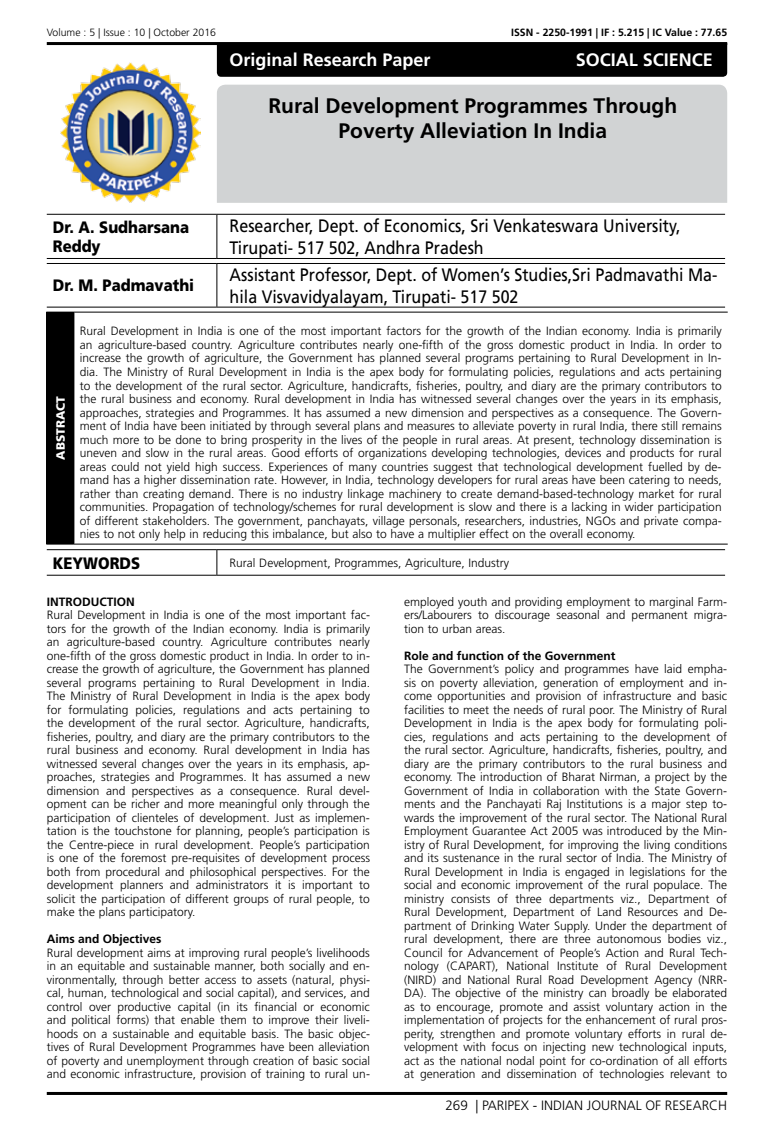
<style>
.page{position:relative;width:774px;height:1136px;background:#fff}
.page>*{position:absolute;margin:0;border:0;box-sizing:border-box;transform-origin:0 0}
.t1{font:700 21px/25.2px "Frutiger LT Std";color:#000;text-align:center}
.t2{font:18px/21.6px "Frutiger LT Std";color:#000;scale:.89 1}
.t3{font:700 18px "Frutiger LT Std";color:#fff}
.t4{font:900 16.5px/19.8px "Frutiger LT Std";color:#000;scale:.9 1}
.t5{font:300 13.5px "Frutiger LT Std";color:#000}
.t6{font:300 12px/13.5px "Frutiger LT Std";color:#000;text-align:justify}
.t7{font:700 12px "Frutiger LT Std";color:#000}
.t8{font:900 12px "Frutiger LT Std";color:#fff}
.t9{font:700 10.5px "Frutiger LT Std";color:#000}
.t10{font:300 10.5px "Frutiger LT Std";color:#000}
</style>
<div class="page">
<hr style="left:47px;top:42px;width:680px;height:3px;background:#000">
<hr style="left:47px;top:1091px;width:680px;height:3px;background:#000">
<div style="left:217px;top:85px;width:510px;height:118px;background:#d1d3d4"></div>
<div style="left:217px;top:45px;width:510px;height:32px;background:#000"></div>
<img style="left:61px;top:63px;width:139px;height:140px">
<hr style="left:47px;top:214px;width:170px;height:1px;background:#000">
<hr style="left:217px;top:214px;width:508px;height:1px;background:#000">
<hr style="left:216px;top:215px;width:1px;height:43px;background:#000">
<hr style="left:47px;top:258px;width:170px;height:1px;background:#000">
<hr style="left:217px;top:258px;width:508px;height:1px;background:#000">
<hr style="left:47px;top:263px;width:170px;height:1px;background:#000">
<hr style="left:217px;top:263px;width:508px;height:1px;background:#000">
<hr style="left:216px;top:264px;width:1px;height:43px;background:#000">
<hr style="left:47px;top:307px;width:170px;height:1px;background:#000">
<hr style="left:217px;top:307px;width:508px;height:1px;background:#000">
<hr style="left:47px;top:549px;width:170px;height:1px;background:#000">
<hr style="left:217px;top:549px;width:508px;height:1px;background:#000">
<svg style="left:216px;top:550px;width:1px;height:24px"></svg>
<hr style="left:47px;top:574px;width:170px;height:1px;background:#000">
<hr style="left:217px;top:574px;width:508px;height:1px;background:#000">
<div style="left:47px;top:312px;width:27px;height:232px;background:#000"></div>
<hr style="left:46px;top:312px;width:1px;height:231px;background:#000">
<hr style="left:74px;top:312px;width:654px;height:1px;background:#000">
<hr style="left:74px;top:312px;width:1px;height:231px;background:#000">
<hr style="left:74px;top:543px;width:654px;height:1px;background:#000">
<p class="t10" style="left:47px;top:27px;width:171px">Volume : 5 | Issue : 10 | October 2016</p>
<p class="t9" style="left:511px;top:27px;width:217px">ISSN - 2250-1991 | IF : 5.215 | IC Value : 77.65</p>
<h2 class="t3" style="left:230px;top:49px;width:202px">Original Research Paper</h2>
<h2 class="t3" style="left:576px;top:49px;width:139px">SOCIAL SCIENCE</h2>
<h1 class="t1" style="left:268px;top:93px;width:410px">Rural Development Programmes Through<br>Poverty Alleviation In India</h1>
<h3 class="t4" style="left:53px;top:217px;width:153px">Dr. A. Sudharsana<br>Reddy</h3>
<h2 class="t2" style="left:230px;top:215px;width:508px">Researcher, Dept. of Economics, Sri Venkateswara University,<br>Tirupati- 517 502, Andhra Pradesh</h2>
<h3 class="t4" style="left:53px;top:276px;width:159px">Dr. M. Padmavathi</h3>
<h2 class="t2" style="left:230px;top:264px;width:549px">Assistant Professor, Dept. of Women’s Studies,Sri Padmavathi Ma&shy;hila Visvavidyalayam, Tirupati- 517 502</h2>
<p class="t8" style="left:53px;top:460px;width:65px;rotate:-90deg">ABSTRACT</p>
<p class="t6" style="left:80px;top:325px;width:643px">Rural Development in India is one of the most important factors for the growth of the Indian economy. India is primarily an agriculture-based country. Agriculture contributes nearly one-fifth of the gross domestic product in India. In order to increase the growth of agriculture, the Government has planned several programs pertaining to Rural Development in In&shy;dia. The Ministry of Rural Development in India is the apex body for formulating policies, regulations and acts pertaining to the development of the rural sector. Agriculture, handicrafts, fisheries, poultry, and diary are the primary contributors to the rural business and economy. Rural development in India has witnessed several changes over the years in its emphasis, approaches, strategies and Programmes. It has assumed a new dimension and perspectives as a consequence. The Govern&shy;ment of India have been initiated by through several plans and measures to alleviate poverty in rural India, there still remains much more to be done to bring prosperity in the lives of the people in rural areas. At present, technology dissemination is uneven and slow in the rural areas. Good efforts of organizations developing technologies, devices and products for rural areas could not yield high success. Experiences of many countries suggest that technological development fuelled by de&shy;mand has a higher dissemination rate. However, in India, technology developers for rural areas have been catering to needs, rather than creating demand. There is no industry linkage machinery to create demand-based-technology market for rural communities. Propagation of technology/schemes for rural development is slow and there is a lacking in wider participation of different stakeholders. The government, panchayats, village personals, researchers, industries, NGOs and private compa&shy;nies to not only help in reducing this imbalance, but also to have a multiplier effect on the overall economy.</p>
<h3 class="t4" style="left:53px;top:553px;width:99px">KEYWORDS</h3>
<p class="t6" style="left:230px;top:556px;width:281px">Rural Development, Programmes, Agriculture, Industry</p>
<p class="t7" style="left:47px;top:594px;width:90px">INTRODUCTION</p>
<p class="t6" style="left:47px;top:608px;width:325px">Rural Development in India is one of the most important fac&shy;tors for the growth of the Indian economy. India is primarily an agriculture-based country. Agriculture contributes nearly one-fifth of the gross domestic product in India. In order to in&shy;crease the growth of agriculture, the Government has planned several programs pertaining to Rural Development in India.<br>The Ministry of Rural Development in India is the apex body for formulating policies, regulations and acts pertaining to the development of the rural sector. Agriculture, handicrafts, fisheries, poultry, and diary are the primary contributors to the rural business and economy. Rural development in India has witnessed several changes over the years in its emphasis, ap&shy;proaches, strategies and Programmes. It has assumed a new dimension and perspectives as a consequence. Rural devel&shy;opment can be richer and more meaningful only through the participation of clienteles of development. Just as implemen&shy;tation is the touchstone for planning, people’s participation is the Centre-piece in rural development. People’s participation is one of the foremost pre-requisites of development process both from procedural and philosophical perspectives. For the development planners and administrators it is important to solicit the participation of different groups of rural people, to make the plans participatory.</p>
<p class="t7" style="left:47px;top:932px;width:116px">Aims and Objectives</p>
<p class="t6" style="left:47px;top:946px;width:325px">Rural development aims at improving rural people’s livelihoods in an equitable and sustainable manner, both socially and en&shy;vironmentally, through better access to assets (natural, physi&shy;cal, human, technological and social capital), and services, and control over productive capital (in its financial or economic and political forms) that enable them to improve their liveli&shy;hoods on a sustainable and equitable basis. The basic objec&shy;tives of Rural Development Programmes have been alleviation of poverty and unemployment through creation of basic social and economic infrastructure, provision of training to rural un-</p>
<p class="t6" style="left:404px;top:595px;width:325px">employed youth and providing employment to marginal Farm&shy;ers/Labourers to discourage seasonal and permanent migra&shy;tion to urban areas.</p>
<p class="t7" style="left:404px;top:648px;width:213px">Role and function of the Government</p>
<p class="t6" style="left:404px;top:662px;width:325px">The Government’s policy and programmes have laid empha&shy;sis on poverty alleviation, generation of employment and in&shy;come opportunities and provision of infrastructure and basic facilities to meet the needs of rural poor. The Ministry of Rural Development in India is the apex body for formulating poli&shy;cies, regulations and acts pertaining to the development of the rural sector. Agriculture, handicrafts, fisheries, poultry, and diary are the primary contributors to the rural business and economy. The introduction of Bharat Nirman, a project by the Government of India in collaboration with the State Govern&shy;ments and the Panchayati Raj Institutions is a major step to&shy;wards the improvement of the rural sector. The National Rural Employment Guarantee Act 2005 was introduced by the Min&shy;istry of Rural Development, for improving the living conditions and its sustenance in the rural sector of India. The Ministry of Rural Development in India is engaged in legislations for the social and economic improvement of the rural populace. The ministry consists of three departments viz., Department of Rural Development, Department of Land Resources and De&shy;partment of Drinking Water Supply. Under the department of rural development, there are three autonomous bodies viz., Council for Advancement of People’s Action and Rural Tech&shy;nology (CAPART), National Institute of Rural Development (NIRD) and National Rural Road Development Agency (NRR-DA). The objective of the ministry can broadly be elaborated as to encourage, promote and assist voluntary action in the implementation of projects for the enhancement of rural pros&shy;perity, strengthen and promote voluntary efforts in rural de&shy;velopment with focus on injecting new technological inputs, act as the national nodal point for co-ordination of all efforts at generation and dissemination of technologies relevant to</p>
<p class="t5" style="left:445px;top:1097px;width:283px">269 | PARIPEX - INDIAN JOURNAL OF RESEARCH</p>
</div>
